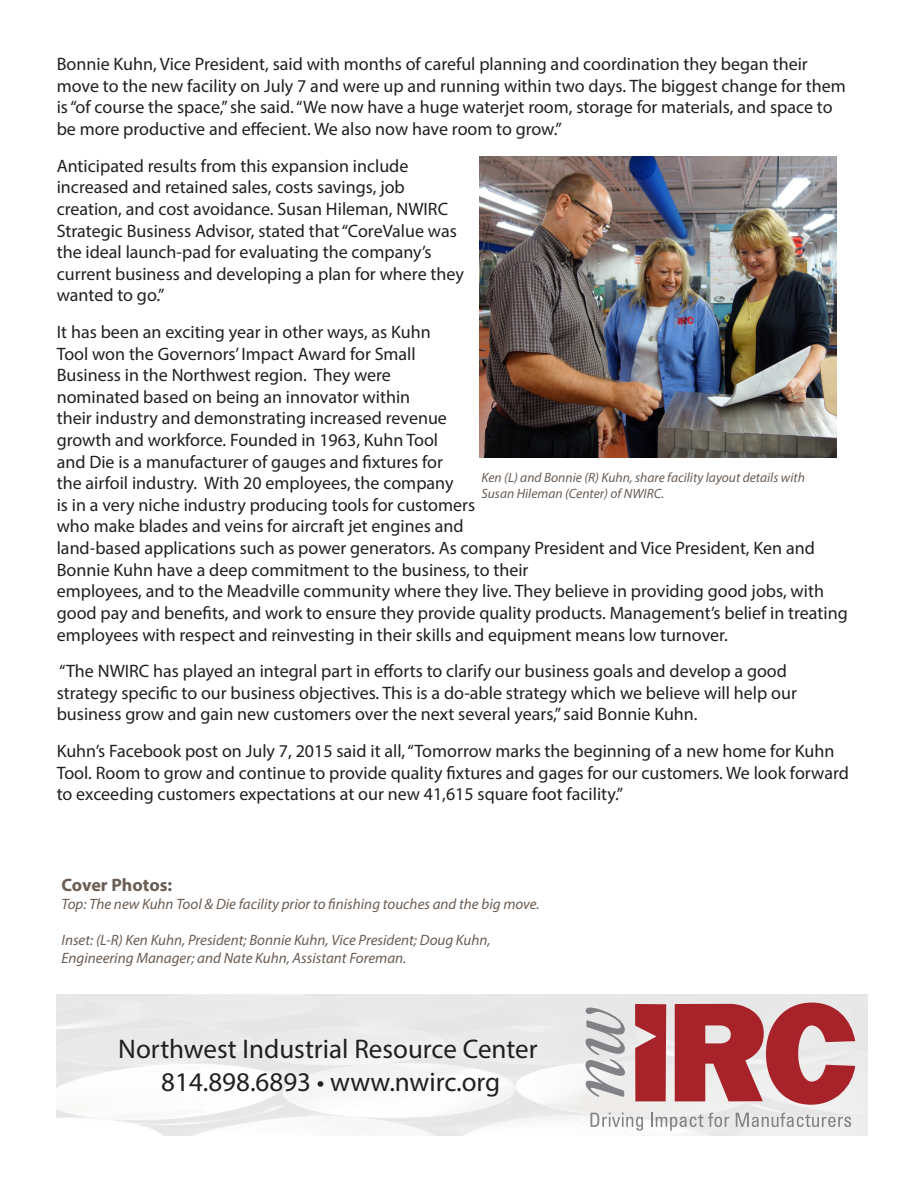
<style>
.page{position:relative;width:924px;height:1194px;background:#fff}
.page>*{position:absolute;margin:0;border:0;box-sizing:border-box;transform-origin:0 0}
.t1{font:27px "Myriad Pro";color:#231f20}
.t2{font:18px/21.6px "Myriad Pro";color:#231f20}
.t3{font:700 18px "Myriad Pro";color:#695d54}
.t4{font:italic 15px/18px "Myriad Pro";color:#695d54}
.t5{font:italic 13.5px/16.2px "Myriad Pro";color:#695d54}
</style>
<div class="page">
<img style="left:57px;top:994px;width:810px;height:141px">
<svg style="left:635px;top:1003px;width:31px;height:98px;background:#ae363d"></svg>
<svg style="left:585px;top:1007px;width:40px;height:89px;background:#c1c2c3"></svg>
<svg style="left:674px;top:1002px;width:181px;height:102px;background:#bd6369"></svg>
<svg style="left:590px;top:1112px;width:53px;height:18px"></svg>
<svg style="left:650px;top:1112px;width:79px;height:18px"></svg>
<svg style="left:735px;top:1112px;width:116px;height:14px;background:#cdcece"></svg>
<img style="left:479px;top:157px;width:357px;height:300px">
<p class="t2" style="left:57px;top:53px;width:790px">Bonnie Kuhn, Vice President, said with months of careful planning and coordination they began their move to the new facility on July 7 and were up and running within two days. The biggest change for them is “of course the space,” she said. “We now have a huge waterjet room, storage for materials, and space to be more productive and effecient. We also now have room to grow.”</p>
<p class="t2" style="left:57px;top:154px;width:408px">Anticipated results from this expansion include increased and retained sales, costs savings, job creation, and cost avoidance. Susan Hileman, NWIRC Strategic Business Advisor, stated that “CoreValue was the ideal launch-pad for evaluating the company’s current business and developing a plan for where they wanted to go.”</p>
<p class="t2" style="left:57px;top:321px;width:792px">It has been an exciting year in other ways, as Kuhn<br>Tool won the Governors’ Impact Award for Small<br>Business in the Northwest region. They were<br>nominated based on being an innovator within<br>their industry and demonstrating increased revenue<br>growth and workforce. Founded in 1963, Kuhn Tool<br>and Die is a manufacturer of gauges and fixtures for<br>the airfoil industry. With 20 employees, the company<br>is in a very niche industry producing tools for customers<br>who make blades and veins for aircraft jet engines and<br>land-based applications such as power generators. As company President and Vice President, Ken and Bonnie Kuhn have a deep commitment to the business, to their<br>employees, and to the Meadville community where they live. They believe in providing good jobs, with good pay and benefits, and work to ensure they provide quality products. Management’s belief in treating employees with respect and reinvesting in their skills and equipment means low turnover.</p>
<p class="t2" style="left:57px;top:660px;width:741px">“The NWIRC has played an integral part in efforts to clarify our business goals and develop a good strategy specific to our business objectives. This is a do-able strategy which we believe will help our business grow and gain new customers over the next several years,” said Bonnie Kuhn.</p>
<p class="t2" style="left:57px;top:739px;width:793px">Kuhn’s Facebook post on July 7, 2015 said it all, “Tomorrow marks the beginning of a new home for Kuhn<br>Tool. Room to grow and continue to provide quality fixtures and gages for our customers. We look forward to exceeding customers expectations at our new 41,615 square foot facility.”</p>
<p class="t5" style="left:481px;top:469px;width:325px">Ken (L) and Bonnie (R) Kuhn, share facility layout details with<br>Susan Hileman (Center) of NWIRC.</p>
<p class="t3" style="left:62px;top:873px;width:112px">Cover Photos:</p>
<p class="t4" style="left:62px;top:894px;width:479px">Top: The new Kuhn Tool &amp; Die facility prior to finishing touches and the big move.</p>
<p class="t4" style="left:62px;top:930px;width:430px">Inset: (L-R) Ken Kuhn, President; Bonnie Kuhn, Vice President; Doug Kuhn,<br>Engineering Manager; and Nate Kuhn, Assistant Foreman.</p>
<p class="t1" style="left:118px;top:1032px;width:421px">Northwest Industrial Resource Center</p>
<p class="t1" style="left:161px;top:1064px;width:340px">814.898.6893 • www.nwirc.org</p>
</div>
